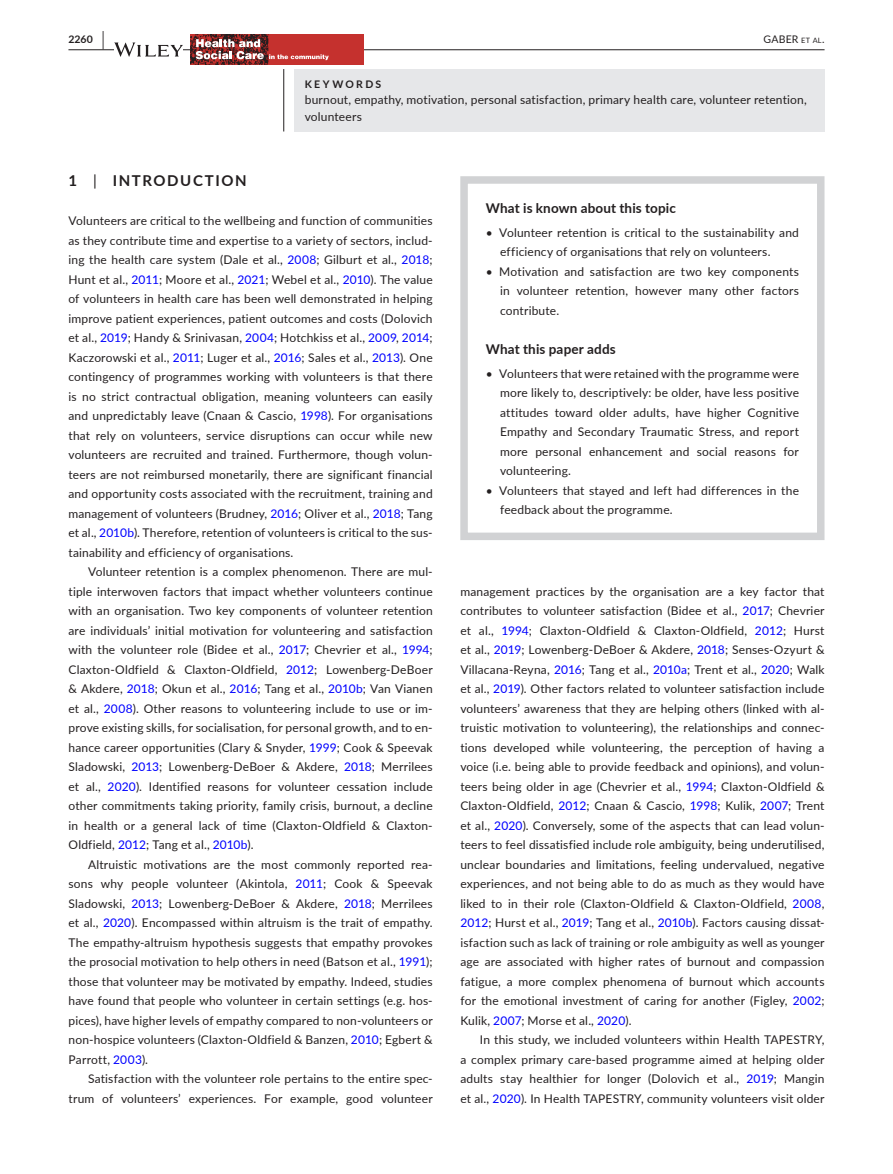
<style>
.page{position:relative;width:893px;height:1174px;background:#fff}
.page>*{position:absolute;margin:0;border:0;box-sizing:border-box;transform-origin:0 0}
.t1{font:700 15px "Lato";letter-spacing:.105em;color:#231f20}
.t2{font:700 13.5px "Lato";letter-spacing:.01em;color:#231f20}
.t3{font:12px/19.5px "Lato";letter-spacing:.015em;color:#231f20;text-align:justify}
.t4{font:700 10.5px "Lato";letter-spacing:.215em;color:#231f20}
.t5{font:10.5px "Lato";letter-spacing:.02em;color:#231f20}
.s1{font-size:19.5px}
.s2{font-size:7.35px}
.s3{font-weight:400}
.s4{color:#00f}
</style>
<div class="page">
<hr style="left:68px;top:49px;width:756px;height:1px;background:#231f20">
<svg style="left:114px;top:42px;width:69px;height:15px"></svg>
<img style="left:191px;top:35px;width:172px;height:30px">
<svg style="left:196px;top:39px;width:133px;height:21px;background:#b45e5d"></svg>
<div style="left:294px;top:69px;width:530px;height:62px;background:#e6e7e9"></div>
<hr style="left:283px;top:69px;width:1px;height:62px;background:#231f20">
<div style="left:460px;top:176px;width:364px;height:364px;border:8px solid #d1d2d4"></div>
<p class="t4" style="left:68px;top:31px;width:37px">2260 <span class="s1">|</span></p>
<p class="t5" style="left:763px;top:31px;width:63px">GABER <span class="s2">et al</span>.</p>
<p class="t4" style="left:305px;top:76px;width:78px">KEYWORDS</p>
<p class="t3" style="left:305px;top:91px;width:504px;line-height:16.5px">burnout, empathy, motivation, personal satisfaction, primary health care, volunteer retention, volunteers</p>
<p class="t1" style="left:68px;top:170px;width:180px">1 <span class="s3">|</span> INTRODUCTION</p>
<p class="t3" style="left:68px;top:210px;width:366px">Volunteers are critical to the wellbeing and function of communities as they contribute time and expertise to a variety of sectors, includ&shy;ing the health care system (Dale et al., <span class="s4">2008</span>; Gilburt et al., <span class="s4">2018</span>; Hunt et al., <span class="s4">2011</span>; Moore et al., <span class="s4">2021</span>; Webel et al., <span class="s4">2010</span>). The value of volunteers in health care has been well demonstrated in helping improve patient experiences, patient outcomes and costs (Dolovich et al., <span class="s4">2019</span>; Handy &amp; Srinivasan, <span class="s4">2004</span>; Hotchkiss et al., <span class="s4">2009</span>, <span class="s4">2014</span>; Kaczorowski et al., <span class="s4">2011</span>; Luger et al., <span class="s4">2016</span>; Sales et al., <span class="s4">2013</span>). One contingency of programmes working with volunteers is that there is no strict contractual obligation, meaning volunteers can easily and unpredictably leave (Cnaan &amp; Cascio, <span class="s4">1998</span>). For organisations that rely on volunteers, service disruptions can occur while new volunteers are recruited and trained. Furthermore, though volun&shy;teers are not reimbursed monetarily, there are significant financial and opportunity costs associated with the recruitment, training and management of volunteers (Brudney, <span class="s4">2016</span>; Oliver et al., <span class="s4">2018</span>; Tang et al., <span class="s4">2010b</span>). Therefore, retention of volunteers is critical to the sus&shy;tainability and efficiency of organisations.</p>
<p class="t3" style="left:68px;top:561px;width:366px;text-indent:20px">Volunteer retention is a complex phenomenon. There are mul&shy;tiple interwoven factors that impact whether volunteers continue with an organisation. Two key components of volunteer retention are individuals’ initial motivation for volunteering and satisfaction with the volunteer role (Bidee et al., <span class="s4">2017</span>; Chevrier et al., <span class="s4">1994</span>; Claxton-Oldfield &amp; Claxton-Oldfield, <span class="s4">2012</span>; Lowenberg-DeBoer &amp; Akdere, <span class="s4">2018</span>; Okun et al., <span class="s4">2016</span>; Tang et al., <span class="s4">2010b</span>; Van Vianen et al., <span class="s4">2008</span>). Other reasons to volunteering include to use or im&shy;prove existing skills, for socialisation, for personal growth, and to en&shy;hance career opportunities (Clary &amp; Snyder, <span class="s4">1999</span>; Cook &amp; Speevak Sladowski, <span class="s4">2013</span>; Lowenberg-DeBoer &amp; Akdere, <span class="s4">2018</span>; Merrilees et al., <span class="s4">2020</span>). Identified reasons for volunteer cessation include other commitments taking priority, family crisis, burnout, a decline in health or a general lack of time (Claxton-Oldfield &amp; Claxton-Oldfield, <span class="s4">2012</span>; Tang et al., <span class="s4">2010b</span>).</p>
<p class="t3" style="left:68px;top:854px;width:366px;text-indent:20px">Altruistic motivations are the most commonly reported rea&shy;sons why people volunteer (Akintola, <span class="s4">2011</span>; Cook &amp; Speevak Sladowski, <span class="s4">2013</span>; Lowenberg-DeBoer &amp; Akdere, <span class="s4">2018</span>; Merrilees et al., <span class="s4">2020</span>). Encompassed within altruism is the trait of empathy.<br>The empathy-altruism hypothesis suggests that empathy provokes the prosocial motivation to help others in need (Batson et al., <span class="s4">1991</span>); those that volunteer may be motivated by empathy. Indeed, studies have found that people who volunteer in certain settings (e.g. hos&shy;pices), have higher levels of empathy compared to non-volunteers or non-hospice volunteers (Claxton-Oldfield &amp; Banzen, <span class="s4">2010</span>; Egbert &amp; Parrott, <span class="s4">2003</span>).</p>
<p class="t3" style="left:69px;top:1068px;width:366px;text-align:right">Satisfaction with the volunteer role pertains to the entire spec&shy;trum of volunteers’ experiences. For example, good volunteer</p>
<p class="t2" style="left:486px;top:198px;width:192px">What is known about this topic</p>
<p class="t3" style="left:500px;top:222px;width:300px;text-indent:-14px">• Volunteer retention is critical to the sustainability and efficiency of organisations that rely on volunteers.</p>
<p class="t3" style="left:500px;top:261px;width:300px;text-indent:-14px">• Motivation and satisfaction are two key components in volunteer retention, however many other factors contribute.</p>
<p class="t2" style="left:486px;top:339px;width:132px">What this paper adds</p>
<p class="t3" style="left:500px;top:363px;width:300px;text-indent:-14px">• Volunteers that were retained with the programme were more likely to, descriptively: be older, have less positive attitudes toward older adults, have higher Cognitive Empathy and Secondary Traumatic Stress, and report more personal enhancement and social reasons for volunteering.</p>
<p class="t3" style="left:500px;top:480px;width:300px;text-indent:-14px">• Volunteers that stayed and left had differences in the feedback about the programme.</p>
<p class="t3" style="left:460px;top:581px;width:366px">management practices by the organisation are a key factor that contributes to volunteer satisfaction (Bidee et al., <span class="s4">2017</span>; Chevrier et al., <span class="s4">1994</span>; Claxton-Oldfield &amp; Claxton-Oldfield, <span class="s4">2012</span>; Hurst et al., <span class="s4">2019</span>; Lowenberg-DeBoer &amp; Akdere, <span class="s4">2018</span>; Senses-Ozyurt &amp; Villacana-Reyna, <span class="s4">2016</span>; Tang et al., <span class="s4">2010a</span>; Trent et al., <span class="s4">2020</span>; Walk et al., <span class="s4">2019</span>). Other factors related to volunteer satisfaction include volunteers’ awareness that they are helping others (linked with al&shy;truistic motivation to volunteering), the relationships and connec&shy;tions developed while volunteering, the perception of having a voice (i.e. being able to provide feedback and opinions), and volun&shy;teers being older in age (Chevrier et al., <span class="s4">1994</span>; Claxton-Oldfield &amp; Claxton-Oldfield, <span class="s4">2012</span>; Cnaan &amp; Cascio, <span class="s4">1998</span>; Kulik, <span class="s4">2007</span>; Trent et al., <span class="s4">2020</span>). Conversely, some of the aspects that can lead volun&shy;teers to feel dissatisfied include role ambiguity, being underutilised, unclear boundaries and limitations, feeling undervalued, negative experiences, and not being able to do as much as they would have liked to in their role (Claxton-Oldfield &amp; Claxton-Oldfield, <span class="s4">2008</span>, <span class="s4">2012</span>; Hurst et al., <span class="s4">2019</span>; Tang et al., <span class="s4">2010b</span>). Factors causing dissat&shy;isfaction such as lack of training or role ambiguity as well as younger age are associated with higher rates of burnout and compassion fatigue, a more complex phenomena of burnout which accounts for the emotional investment of caring for another (Figley, <span class="s4">2002</span>; Kulik, <span class="s4">2007</span>; Morse et al., <span class="s4">2020</span>).</p>
<p class="t3" style="left:460px;top:1029px;width:366px;text-indent:20px">In this study, we included volunteers within Health TAPESTRY, a complex primary care-based programme aimed at helping older adults stay healthier for longer (Dolovich et al., <span class="s4">2019</span>; Mangin et al., <span class="s4">2020</span>). In Health TAPESTRY, community volunteers visit older</p>
</div>
